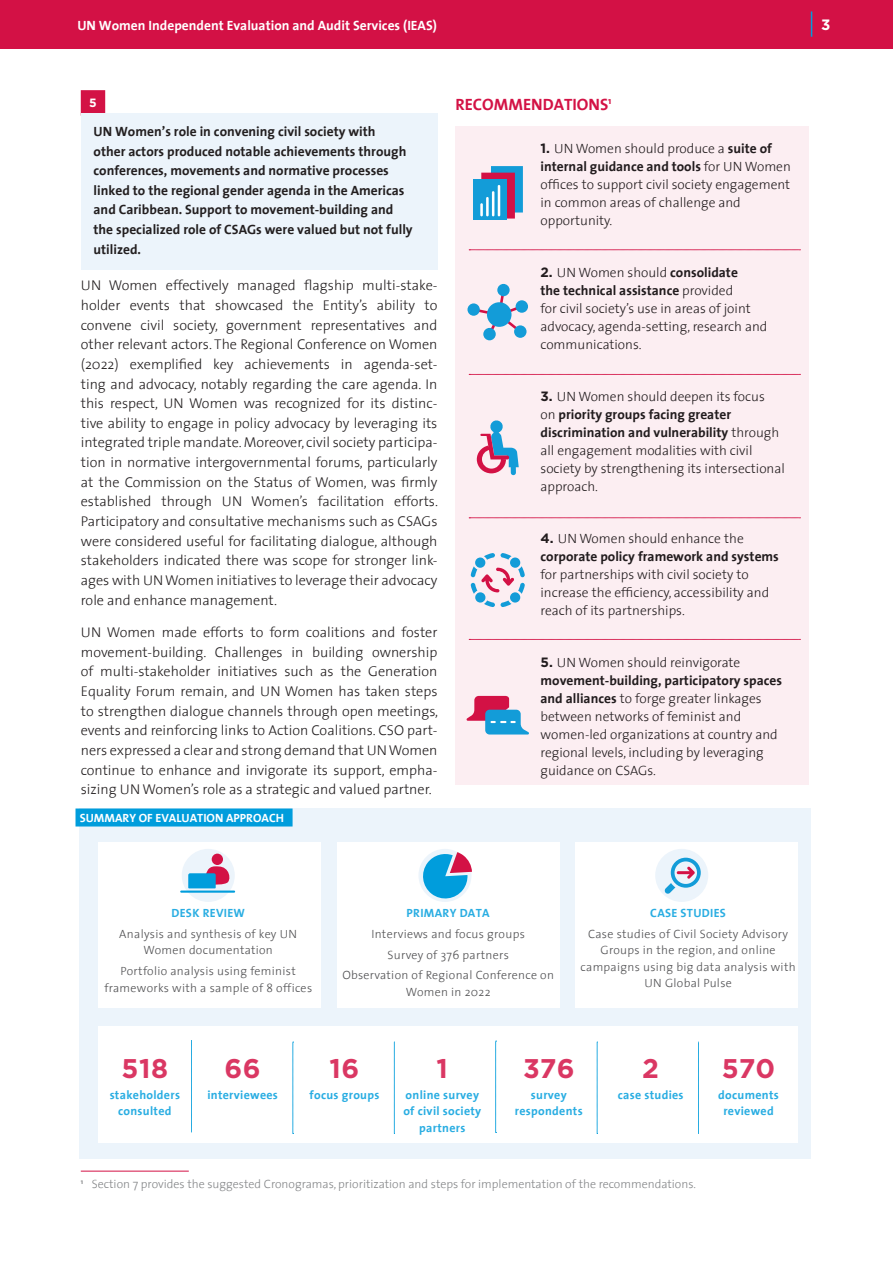
<style>
.page{position:relative;width:893px;height:1263px;background:#fff}
.page>*{position:absolute;margin:0;border:0;box-sizing:border-box;transform-origin:0 0}
.Infographic_centered_text{font:700 27px "Gotham";letter-spacing:.015em;color:#da3763}
.Heading_2_Red{font:700 16.5px "The Sans";color:#d31245}
.t1{font:700 15px "Gotham";color:#fff}
.Body_Text_Indent_2{font:300 14.25px/19.6px "The Sans";color:#231f20;text-align:justify}
.t2{font:300 13.5px/18px "The Sans";color:#231f20}
.TEXT_FOR_RECs{font:700 13.5px/19.5px "The Sans";color:#231f20}
.t3{font:700 13.5px "The Sans";color:#fff}
.Infographic_centered_text-2{font:300 12px/16.5px "The Sans";letter-spacing:.025em;color:#4f4f51;text-align:center}
.Infographic_centered_text-3{font:700 12px/16.5px "The Sans";letter-spacing:.025em;color:#29ade2;text-align:center}
.Footnote{font:300 12px "The Sans";color:#848688}
.BOX_HEADER{font:700 12px "The Sans";color:#fff}
.Recommmendations_box{font:700 12px "Gotham";color:#fff}
.s1{font-family:"Gotham";font-weight:700}
.s2{font-weight:700}
</style>
<div class="page">
<div style="left:0;top:0;width:893px;height:48px;background:#d31145"></div>
<svg style="left:811px;top:11px;width:1px;height:26px"></svg>
<div style="left:81px;top:90px;width:24px;height:26px;background:#d31245"></div>
<div style="left:81px;top:114px;width:356px;height:156px;background:#ecf4fb"></div>
<hr style="left:81px;top:1171px;width:108px;height:1px;background:#d31145">
<div style="left:455px;top:127px;width:354px;height:658px;background:#fceef2"></div>
<svg style="left:469px;top:250px;width:331px;height:1px"></svg>
<svg style="left:469px;top:517px;width:331px;height:1px"></svg>
<svg style="left:469px;top:374px;width:331px;height:1px"></svg>
<svg style="left:469px;top:639px;width:331px;height:1px"></svg>
<div style="left:473px;top:180px;width:34px;height:40px;background:#139cd8"></div>
<svg style="left:480px;top:166px;width:43px;height:53px"></svg>
<hr style="left:486px;top:197px;width:3px;height:19px;background:#fff">
<hr style="left:492px;top:191px;width:2px;height:25px;background:#fff">
<hr style="left:498px;top:185px;width:2px;height:31px;background:#fff">
<svg style="left:466px;top:696px;width:63px;height:38px"></svg>
<svg style="left:476px;top:292px;width:47px;height:43px"></svg>
<div style="left:497px;top:284px;width:13px;height:12px;background:#139cd8;border-radius:50%"></div>
<div style="left:467px;top:303px;width:13px;height:13px;background:#139cd8;border-radius:50%"></div>
<div style="left:483px;top:328px;width:13px;height:12px;background:#139cd8;border-radius:50%"></div>
<div style="left:514px;top:325px;width:12px;height:13px;background:#139cd8;border-radius:50%"></div>
<div style="left:516px;top:300px;width:12px;height:13px;background:#139cd8;border-radius:50%"></div>
<svg style="left:477px;top:420px;width:42px;height:55px"></svg>
<svg style="left:471px;top:553px;width:54px;height:54px"></svg>
<div style="left:79px;top:808px;width:731px;height:351px;background:#ecf4fb"></div>
<div style="left:76px;top:808px;width:217px;height:18px;background:#009ddc"></div>
<div style="left:98px;top:1026px;width:700px;height:117px;background:#fff"></div>
<svg style="left:597px;top:1042px;width:1px;height:92px"></svg>
<svg style="left:698px;top:1042px;width:1px;height:92px"></svg>
<svg style="left:394px;top:1042px;width:1px;height:92px"></svg>
<svg style="left:191px;top:1040px;width:1px;height:93px"></svg>
<svg style="left:293px;top:1042px;width:1px;height:92px"></svg>
<svg style="left:495px;top:1041px;width:2px;height:92px"></svg>
<div style="left:98px;top:843px;width:223px;height:165px;background:#fff"></div>
<div style="left:337px;top:843px;width:222px;height:165px;background:#fff"></div>
<div style="left:575px;top:843px;width:223px;height:165px;background:#fff"></div>
<div style="left:182px;top:849px;width:53px;height:53px;background:#ecf4fb;border-radius:50%"></div>
<div style="left:418px;top:849px;width:53px;height:53px;background:#ecf4fb;border-radius:50%"></div>
<div style="left:655px;top:849px;width:53px;height:53px;background:#ecf4fb;border-radius:50%"></div>
<svg style="left:664px;top:858px;width:37px;height:36px"></svg>
<svg style="left:420px;top:852px;width:52px;height:48px"></svg>
<hr style="left:180px;top:890px;width:55px;height:3px;background:#009ddc">
<div style="left:212px;top:854px;width:11px;height:11px;background:#d31145;border-radius:50%"></div>
<svg style="left:188px;top:866px;width:42px;height:22px"></svg>
<p class="t3" style="left:77px;top:14px;width:361px">UN Women Independent Evaluation and Audit Services (IEAS)</p>
<p class="t1" style="left:821px;top:15px;width:11px">3</p>
<p class="Recommmendations_box" style="left:89px;top:95px;width:9px">5</p>
<p class="TEXT_FOR_RECs" style="left:94px;top:122px;width:321px">UN Women’s role in convening civil society with<br>other actors produced notable achievements through conferences, movements and normative processes linked to the regional gender agenda in the Americas and Caribbean. Support to movement-building and the specialized role of CSAGs were valued but not fully utilized.</p>
<p class="Body_Text_Indent_2" style="left:81px;top:275px;width:359px">UN Women effectively managed flagship multi-stake&shy;holder events that showcased the Entity’s ability to convene civil society, government representatives and other relevant actors. The Regional Conference on Women (2022) exemplified key achievements in agenda-set&shy;ting and advocacy, notably regarding the care agenda. In this respect, UN Women was recognized for its distinc&shy;tive ability to engage in policy advocacy by leveraging its integrated triple mandate. Moreover, civil society participa&shy;tion in normative intergovernmental forums, particularly at the Commission on the Status of Women, was firmly established through UN Women’s facilitation efforts.<br>Participatory and consultative mechanisms such as CSAGs were considered useful for facilitating dialogue, although stakeholders indicated there was scope for stronger link&shy;ages with UN Women initiatives to leverage their advocacy role and enhance management.</p>
<p class="Body_Text_Indent_2" style="left:81px;top:622px;width:359px">UN Women made efforts to form coalitions and foster movement-building. Challenges in building ownership of multi-stakeholder initiatives such as the Generation Equality Forum remain, and UN Women has taken steps to strengthen dialogue channels through open meetings, events and reinforcing links to Action Coalitions. CSO part&shy;ners expressed a clear and strong demand that UN Women continue to enhance and invigorate its support, empha&shy;sizing UN Women’s role as a strategic and valued partner.</p>
<p class="BOX_HEADER" style="left:80px;top:808px;width:206px">SUMMARY OF EVALUATION APPROACH</p>
<p class="Heading_2_Red" style="left:455px;top:90px;width:158px">RECOMMENDATIONS<sup>1</sup></p>
<p class="t2" style="left:540px;top:139px;width:252px"><span class="s1">1.</span> UN Women should produce a <span class="s2">suite of internal guidance and tools</span> for UN Women offices to support civil society engagement in common areas of challenge and opportunity.</p>
<p class="t2" style="left:540px;top:263px;width:228px"><span class="s1">2.</span> UN Women should <span class="s2">consolidate<br>the technical assistance</span> provided<br>for civil society’s use in areas of joint advocacy, agenda-setting, research and communications.</p>
<p class="t2" style="left:540px;top:387px;width:246px"><span class="s1">3.</span> UN Women should deepen its focus<br>on <span class="s2">priority groups facing greater discrimination and vulnerability</span> through all engagement modalities with civil society by strengthening its intersectional approach.</p>
<p class="t2" style="left:540px;top:529px;width:240px"><span class="s1">4.</span> UN Women should enhance the <span class="s2">corporate policy framework and systems </span>for partnerships with civil society to increase the efficiency, accessibility and reach of its partnerships.</p>
<p class="t2" style="left:540px;top:653px;width:243px"><span class="s1">5.</span> UN Women should reinvigorate <span class="s2">movement-building, participatory spaces and alliances</span> to forge greater linkages between networks of feminist and women-led organizations at country and regional levels, including by leveraging guidance on CSAGs.</p>
<p class="Infographic_centered_text-3" style="left:171px;top:904px;width:75px">DESK REVIEW</p>
<p class="Infographic_centered_text-2" style="left:119px;top:925px;width:179px">Analysis and synthesis of key UN<br>Women documentation</p>
<p class="Infographic_centered_text-2" style="left:104px;top:962px;width:209px">Portfolio analysis using feminist frameworks with a sample of 8 offices</p>
<p class="Infographic_centered_text-3" style="left:407px;top:904px;width:85px">PRIMARY DATA</p>
<p class="Infographic_centered_text-2" style="left:371px;top:925px;width:155px">Interviews and focus groups</p>
<p class="Infographic_centered_text-2" style="left:387px;top:946px;width:123px">Survey of 376 partners</p>
<p class="Infographic_centered_text-2" style="left:342px;top:966px;width:213px">Observation of Regional Conference on<br>Women in 2022</p>
<p class="Infographic_centered_text-3" style="left:650px;top:904px;width:77px">CASE STUDIES</p>
<p class="Infographic_centered_text-2" style="left:580px;top:925px;width:217px">Case studies of Civil Society Advisory<br>Groups in the region, and online campaigns using big data analysis with<br>UN Global Pulse</p>
<p class="Infographic_centered_text" style="left:121px;top:1051px;width:48px">518</p>
<p class="Infographic_centered_text-3" style="left:110px;top:1086px;width:72px">stakeholders consulted</p>
<p class="Infographic_centered_text" style="left:224px;top:1051px;width:38px">66</p>
<p class="Infographic_centered_text-3" style="left:207px;top:1086px;width:72px">interviewees</p>
<p class="Infographic_centered_text" style="left:330px;top:1051px;width:31px">16</p>
<p class="Infographic_centered_text-3" style="left:310px;top:1086px;width:71px">focus groups</p>
<p class="Infographic_centered_text" style="left:437px;top:1051px;width:13px">1</p>
<p class="Infographic_centered_text-3" style="left:403px;top:1086px;width:79px">online survey of civil society partners</p>
<p class="Infographic_centered_text" style="left:523px;top:1051px;width:53px">376</p>
<p class="Infographic_centered_text-3" style="left:515px;top:1086px;width:69px">survey respondents</p>
<p class="Infographic_centered_text" style="left:642px;top:1051px;width:18px">2</p>
<p class="Infographic_centered_text-3" style="left:618px;top:1086px;width:67px">case studies</p>
<p class="Footnote" style="left:81px;top:1173px;width:617px"><sup>1</sup> Section 7 provides the suggested Cronogramas, prioritization and steps for implementation of the recommendations.</p>
<p class="Infographic_centered_text" style="left:722px;top:1051px;width:55px">570</p>
<p class="Infographic_centered_text-3" style="left:718px;top:1086px;width:62px">documents reviewed</p>
</div>
